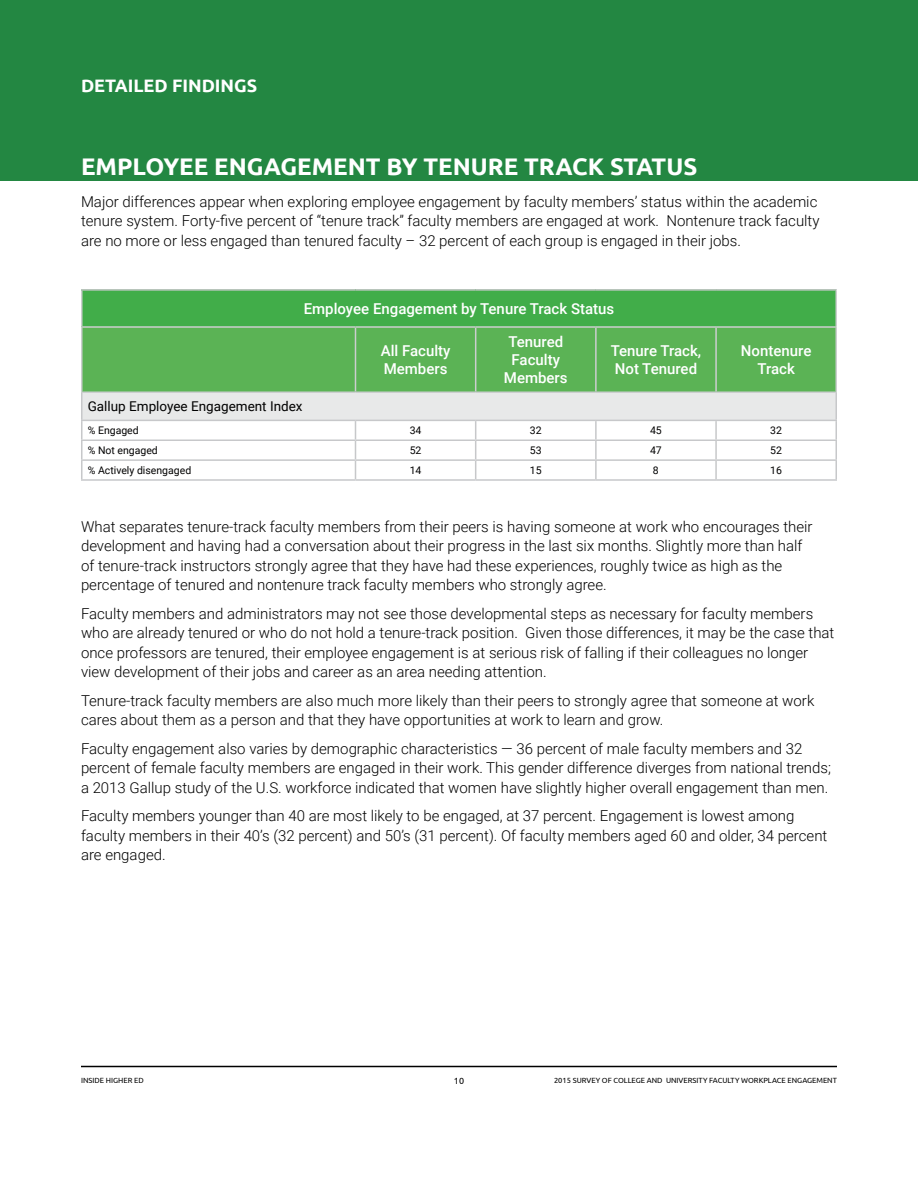
<style>
.page{position:relative;width:918px;height:1188px;background:#fff}
.page>*{position:absolute;margin:0;border:0;box-sizing:border-box;transform-origin:0 0}
.t1{font:700 24px "Ubuntu";color:#fff}
.t2{font:700 18px "Ubuntu";color:#fff}
.t3{font:300 15px/19.5px "Roboto";color:#000}
.t4{font:500 15px/18px "Roboto";color:#fff}
.t5{font:13.5px "Roboto";color:#000}
.t6{font:10.5px "Roboto";color:#000}
.t7{font:9px "Ubuntu";color:#000}
.t8{font:7.5px "Ubuntu";color:#000}
</style>
<div class="page">
<div style="left:0;top:0;width:918px;height:181px;background:#238742"></div>
<hr style="left:81px;top:1066px;width:756px;height:1px;background:#000">
<div style="left:82px;top:290px;width:754px;height:37px;background:#41ad49"></div>
<div style="left:82px;top:328px;width:754px;height:64px;background:#5bb355"></div>
<div style="left:82px;top:392px;width:754px;height:28px;background:#e8e9e9"></div>
<hr style="left:356px;top:440px;width:120px;height:1px;background:#c7c8ca">
<svg style="left:355px;top:421px;width:1px;height:58px"></svg>
<hr style="left:81px;top:479px;width:275px;height:2px;background:#c7c8ca">
<hr style="left:81px;top:289px;width:275px;height:2px;background:#c7c8ca">
<hr style="left:356px;top:289px;width:120px;height:2px;background:#c7c8ca">
<hr style="left:476px;top:289px;width:120px;height:2px;background:#c7c8ca">
<hr style="left:596px;top:289px;width:120px;height:2px;background:#c7c8ca">
<hr style="left:716px;top:289px;width:121px;height:2px;background:#c7c8ca">
<hr style="left:81px;top:291px;width:1px;height:35px;background:#cccecf">
<hr style="left:836px;top:291px;width:1px;height:35px;background:#cccecf">
<hr style="left:81px;top:326px;width:275px;height:2px;background:#cccecf">
<hr style="left:81px;top:328px;width:1px;height:64px;background:#cccecf">
<hr style="left:356px;top:326px;width:120px;height:2px;background:#cccecf">
<hr style="left:355px;top:328px;width:1px;height:64px;background:#cccecf">
<hr style="left:476px;top:326px;width:120px;height:2px;background:#cccecf">
<hr style="left:475px;top:328px;width:1px;height:64px;background:#cccecf">
<hr style="left:596px;top:326px;width:120px;height:2px;background:#cccecf">
<hr style="left:595px;top:328px;width:2px;height:64px;background:#cccecf">
<hr style="left:716px;top:326px;width:121px;height:2px;background:#cccecf">
<hr style="left:715px;top:328px;width:2px;height:64px;background:#cccecf">
<hr style="left:836px;top:328px;width:1px;height:64px;background:#cccecf">
<hr style="left:81px;top:392px;width:275px;height:1px;background:#cccecf">
<hr style="left:356px;top:392px;width:120px;height:1px;background:#cccecf">
<hr style="left:476px;top:392px;width:120px;height:1px;background:#cccecf">
<hr style="left:596px;top:392px;width:120px;height:1px;background:#cccecf">
<hr style="left:716px;top:392px;width:121px;height:1px;background:#cccecf">
<svg style="left:81px;top:393px;width:1px;height:86px"></svg>
<hr style="left:356px;top:479px;width:120px;height:2px;background:#c7c8ca">
<hr style="left:476px;top:479px;width:120px;height:2px;background:#c7c8ca">
<hr style="left:596px;top:479px;width:120px;height:2px;background:#c7c8ca">
<hr style="left:716px;top:479px;width:121px;height:2px;background:#c7c8ca">
<hr style="left:81px;top:420px;width:275px;height:1px;background:#c7c8ca">
<hr style="left:356px;top:420px;width:120px;height:1px;background:#c7c8ca">
<hr style="left:476px;top:420px;width:120px;height:1px;background:#c7c8ca">
<hr style="left:596px;top:420px;width:120px;height:1px;background:#c7c8ca">
<hr style="left:716px;top:420px;width:121px;height:1px;background:#c7c8ca">
<hr style="left:81px;top:440px;width:275px;height:1px;background:#c7c8ca">
<hr style="left:476px;top:440px;width:120px;height:1px;background:#c7c8ca">
<hr style="left:596px;top:440px;width:120px;height:1px;background:#c7c8ca">
<hr style="left:716px;top:440px;width:121px;height:1px;background:#c7c8ca">
<hr style="left:81px;top:459px;width:275px;height:2px;background:#c7c8ca">
<hr style="left:356px;top:459px;width:120px;height:2px;background:#c7c8ca">
<hr style="left:476px;top:459px;width:120px;height:2px;background:#c7c8ca">
<svg style="left:475px;top:421px;width:1px;height:58px"></svg>
<hr style="left:596px;top:459px;width:120px;height:2px;background:#c7c8ca">
<svg style="left:595px;top:421px;width:2px;height:58px"></svg>
<hr style="left:716px;top:459px;width:121px;height:2px;background:#c7c8ca">
<svg style="left:715px;top:421px;width:2px;height:58px"></svg>
<svg style="left:836px;top:393px;width:1px;height:86px"></svg>
<p class="t2" style="left:81px;top:74px;width:178px">DETAILED FINDINGS</p>
<h1 class="t1" style="left:81px;top:152px;width:618px">EMPLOYEE ENGAGEMENT BY TENURE TRACK STATUS</h1>
<p class="t3" style="left:81px;top:191px;width:740px">Major differences appear when exploring employee engagement by faculty members’ status within the academic tenure system. Forty-five percent of “tenure track” faculty members are engaged at work. Nontenure track faculty are no more or less engaged than tenured faculty – 32 percent of each group is engaged in their jobs.</p>
<p class="t4" style="left:304px;top:299px;width:312px">Employee Engagement by Tenure Track Status</p>
<p class="t4" style="left:381px;top:341px;width:71px">All Faculty<br>Members</p>
<p class="t4" style="left:504px;top:332px;width:65px;text-align:center">Tenured<br>Faculty<br>Members</p>
<p class="t4" style="left:611px;top:341px;width:92px">Tenure Track,<br>Not Tenured</p>
<p class="t4" style="left:741px;top:341px;width:72px;text-align:center">Nontenure<br>Track</p>
<p class="t5" style="left:88px;top:397px;width:216px">Gallup Employee Engagement Index</p>
<p class="t6" style="left:88px;top:423px;width:53px">% Engaged</p>
<p class="t6" style="left:410px;top:423px;width:13px">34</p>
<p class="t6" style="left:530px;top:423px;width:13px">32</p>
<p class="t6" style="left:650px;top:423px;width:13px">45</p>
<p class="t6" style="left:770px;top:423px;width:13px">32</p>
<p class="t6" style="left:88px;top:443px;width:72px">% Not engaged</p>
<p class="t6" style="left:410px;top:443px;width:13px">52</p>
<p class="t6" style="left:530px;top:443px;width:13px">53</p>
<p class="t6" style="left:650px;top:443px;width:13px">47</p>
<p class="t6" style="left:770px;top:443px;width:13px">52</p>
<p class="t6" style="left:88px;top:463px;width:105px">% Actively disengaged</p>
<p class="t6" style="left:410px;top:463px;width:13px">14</p>
<p class="t6" style="left:530px;top:463px;width:13px">15</p>
<p class="t6" style="left:653px;top:463px;width:7px">8</p>
<p class="t6" style="left:770px;top:463px;width:13px">16</p>
<p class="t3" style="left:81px;top:516px;width:733px">What separates tenure-track faculty members from their peers is having someone at work who encourages their development and having had a conversation about their progress in the last six months. Slightly more than half of tenure-track instructors strongly agree that they have had these experiences, roughly twice as high as the percentage of tenured and nontenure track faculty members who strongly agree.</p>
<p class="t3" style="left:81px;top:603px;width:755px">Faculty members and administrators may not see those developmental steps as necessary for faculty members who are already tenured or who do not hold a tenure-track position. Given those differences, it may be the case that once professors are tenured, their employee engagement is at serious risk of falling if their colleagues no longer view development of their jobs and career as an area needing attention.</p>
<p class="t3" style="left:81px;top:690px;width:735px">Tenure-track faculty members are also much more likely than their peers to strongly agree that someone at work cares about them as a person and that they have opportunities at work to learn and grow.</p>
<p class="t3" style="left:81px;top:738px;width:752px">Faculty engagement also varies by demographic characteristics — 36 percent of male faculty members and 32 percent of female faculty members are engaged in their work. This gender difference diverges from national trends; a 2013 Gallup study of the U.S. workforce indicated that women have slightly higher overall engagement than men.</p>
<p class="t3" style="left:81px;top:806px;width:748px">Faculty members younger than 40 are most likely to be engaged, at 37 percent. Engagement is lowest among faculty members in their 40’s (32 percent) and 50’s (31 percent). Of faculty members aged 60 and older, 34 percent are engaged.</p>
<p class="t8" style="left:81px;top:1076px;width:64px">INSIDE HIGHER ED</p>
<p class="t7" style="left:454px;top:1076px;width:12px">10</p>
<p class="t8" style="left:554px;top:1076px;width:284px">2015 SURVEY OF COLLEGE AND UNIVERSITY FACULTY WORKPLACE ENGAGEMENT</p>
</div>
